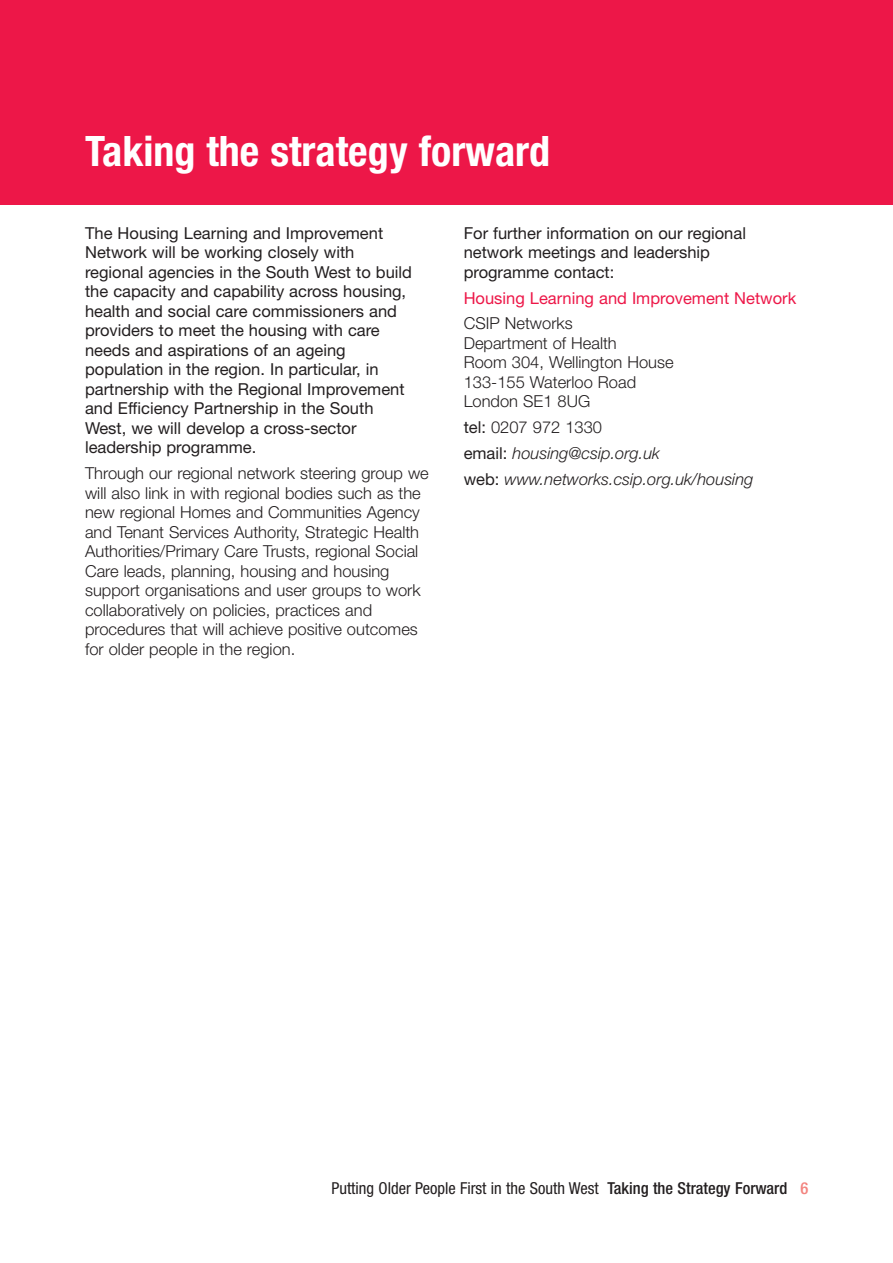
<style>
.page{position:relative;width:893px;height:1263px;background:#fff}
.page>*{position:absolute;margin:0;border:0;box-sizing:border-box;transform-origin:0 0}
.t1{font:700 condensed 42px "Helvetica Neue";color:#fff}
.t2{font:16.5px/19.5px "Helvetica Neue";color:#231f20}
.t3{font:300 16.5px/19.5px "Helvetica Neue";color:#231f20}
.t4{font:italic 300 16.5px/26px "Helvetica Neue";color:#231f20}
.t5{font:condensed 16.5px "Helvetica Neue";color:#231f20}
.t6{font:16.5px "Helvetica Neue";color:#ed1748}
.s1{font-weight:400;font-style:normal}
.s2{font-style:normal}
.s3{font-weight:500}
.s4{font-weight:500;color:#f3847f}
</style>
<div class="page">
<div style="left:0;top:0;width:892px;height:204px;background:#ed1748"></div>
<h1 class="t1" style="left:85px;top:136px;width:466px">Taking the strategy forward</h1>
<p class="t2" style="left:85px;top:225px;width:328px">The Housing Learning and Improvement Network will be working closely with regional agencies in the South West to build the capacity and capability across housing, health and social care commissioners and providers to meet the housing with care needs and aspirations of an ageing population in the region. In particular, in partnership with the Regional Improvement and Efficiency Partnership in the South West, we will develop a cross-sector leadership programme.</p>
<p class="t3" style="left:85px;top:465px;width:345px">Through our regional network steering group we will also link in with regional bodies such as the new regional Homes and Communities Agency and Tenant Services Authority, Strategic Health Authorities/Primary Care Trusts, regional Social Care leads, planning, housing and housing support organisations and user groups to work collaboratively on policies, practices and procedures that will achieve positive outcomes for older people in the region.</p>
<p class="t2" style="left:463px;top:225px;width:284px">For further information on our regional network meetings and leadership programme contact:</p>
<p class="t6" style="left:463px;top:292px;width:334px">Housing Learning and Improvement Network</p>
<p class="t3" style="left:463px;top:315px;width:211px">CSIP Networks<br>Department of Health<br>Room 304, Wellington House<br>133-155 Waterloo Road<br>London SE1 8UG</p>
<p class="t4" style="left:463px;top:416px;width:291px"><span class="s1">tel:</span> <span class="s2">0207 972 1330<br></span><span class="s1">email:</span> housing@csip.org.uk<br><span class="s1">web:</span> www.networks.csip.org.uk/housing</p>
<p class="t5" style="left:331px;top:1182px;width:478px">Putting Older People First in the South West <span class="s3">Taking the Strategy Forward</span> <span class="s4">6</span></p>
</div>
